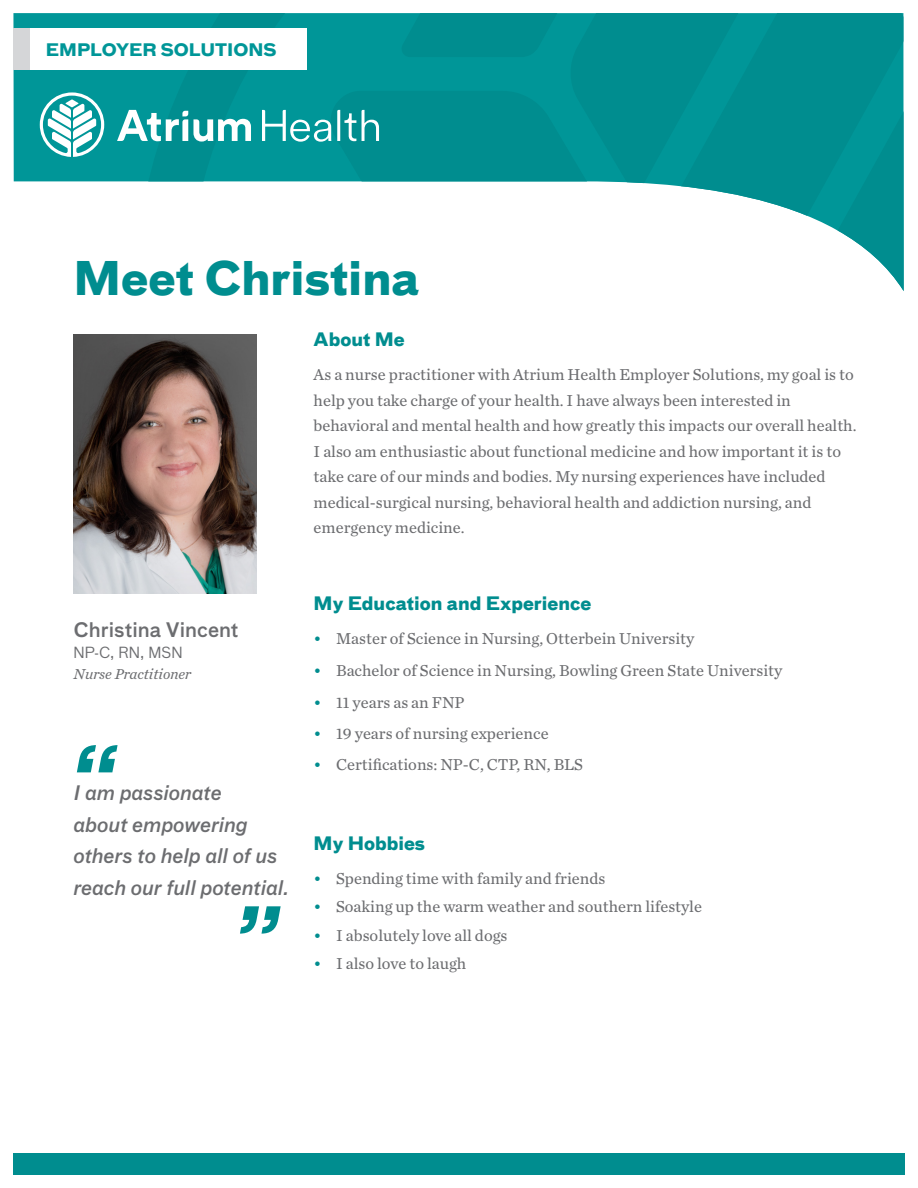
<style>
.page{position:relative;width:918px;height:1188px;background:#fff}
.page>*{position:absolute;margin:0;border:0;box-sizing:border-box;transform-origin:0 0}
.t1{font:700 45px "Bau Pro";color:#008d8f}
.t2{font:italic 500 19.5px/31.5px "Bau Pro";color:#6c6d70}
.t3{font:500 19.5px "Bau Pro";color:#6c6d70}
.t4{font:700 18px "Bau Pro";color:#008d8f}
.t5{font:700 16.8px "Bau Pro";letter-spacing:-.01em;color:#009698}
.t6{font:16.5px/25.5px "Chronicle Text G2";color:#6c6d70}
.t7{font:italic 15px "Chronicle Text G2";color:#6c6d70}
.t8{font:15px "Bau Pro";color:#6c6d70}
.s1{color:#008d8f}
</style>
<div class="page">
<div style="left:13px;top:1153px;width:891px;height:21px;background:#008d8f"></div>
<img style="left:74px;top:334px;width:182px;height:259px">
<svg style="left:77px;top:745px;width:41px;height:27px"></svg>
<svg style="left:240px;top:906px;width:41px;height:28px"></svg>
<div style="left:13px;top:13px;width:27px;height:169px;background:#009698"></div>
<svg style="left:743px;top:13px;width:161px;height:278px;fill:#008d8f"></svg>
<div style="left:13px;top:28px;width:294px;height:41px;background:#fff"></div>
<div style="left:13px;top:28px;width:17px;height:41px;background:#d5d6d8"></div>
<svg style="left:40px;top:13px;width:703px;height:184px"></svg>
<p class="t5" style="left:46px;top:35px;width:232px">EMPLOYER SOLUTIONS</p>
<h1 class="t1" style="left:74px;top:240px;width:348px">Meet Christina</h1>
<p class="t4" style="left:314px;top:324px;width:93px">About Me</p>
<p class="t6" style="left:314px;top:361px;width:544px">As a nurse practitioner with Atrium Health Employer Solutions, my goal is to help you take charge of your health. I have always been interested in behavioral and mental health and how greatly this impacts our overall health.<br>I also am enthusiastic about functional medicine and how important it is to take care of our minds and bodies. My nursing experiences have included medical-surgical nursing, behavioral health and addiction nursing, and emergency medicine.</p>
<p class="t3" style="left:74px;top:615px;width:167px">Christina Vincent</p>
<p class="t8" style="left:74px;top:641px;width:111px">NP-C, RN, MSN</p>
<p class="t7" style="left:74px;top:662px;width:119px">Nurse Practitioner</p>
<p class="t2" style="left:74px;top:777px;width:217px">I am passionate<br>about empowering others to help all of us reach our full potential.</p>
<p class="t4" style="left:314px;top:588px;width:279px">My Education and Experience</p>
<p class="t6" style="left:314px;top:625px;width:382px"><span class="s1">•</span> Master of Science in Nursing, Otterbein University</p>
<p class="t6" style="left:314px;top:657px;width:470px"><span class="s1">•</span> Bachelor of Science in Nursing, Bowling Green State University</p>
<p class="t6" style="left:314px;top:689px;width:153px"><span class="s1">•</span> 11 years as an FNP</p>
<p class="t6" style="left:314px;top:720px;width:237px"><span class="s1">•</span> 19 years of nursing experience</p>
<p class="t6" style="left:314px;top:751px;width:271px"><span class="s1">•</span> Certifications: NP-C, CTP, RN, BLS</p>
<p class="t4" style="left:314px;top:828px;width:113px">My Hobbies</p>
<p class="t6" style="left:314px;top:865px;width:293px"><span class="s1">•</span> Spending time with family and friends</p>
<p class="t6" style="left:314px;top:893px;width:390px"><span class="s1">•</span> Soaking up the warm weather and southern lifestyle</p>
<p class="t6" style="left:314px;top:922px;width:195px"><span class="s1">•</span> I absolutely love all dogs</p>
<p class="t6" style="left:314px;top:950px;width:154px"><span class="s1">•</span> I also love to laugh</p>
</div>
